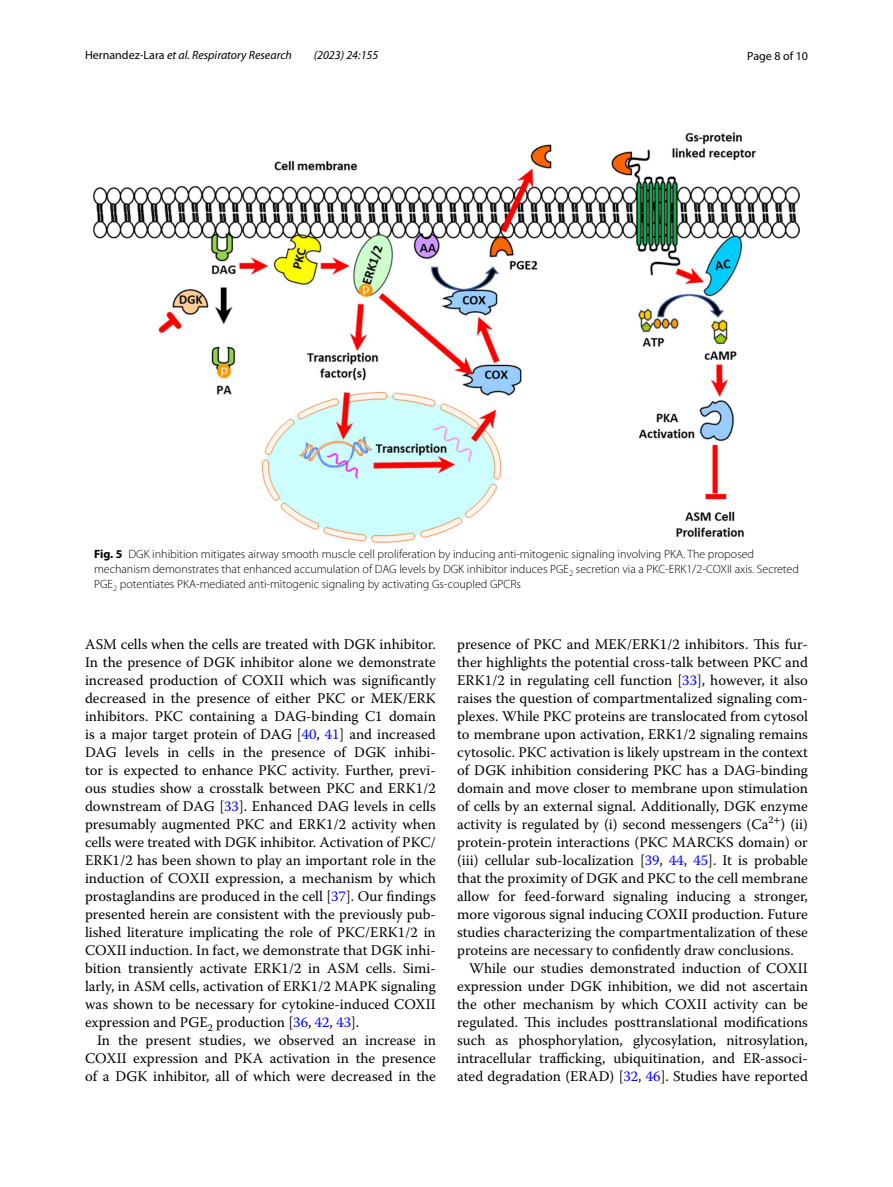
<style>
.page{position:relative;width:893px;height:1187px;background:#fff}
.page>*{position:absolute;margin:0;border:0;box-sizing:border-box;transform-origin:0 0}
.t1{font:14.7px/18px "Warnock Pro";color:#000;text-align:justify}
.t2{font:300 12px/15px "Myriad Pro";color:#000}
.t3{font:italic 12px "Myriad Pro";color:#000}
.t4{font:12px "Myriad Pro";color:#000}
.s1{font-style:normal}
.s2{font-weight:700}
.s3{color:#00f}
</style>
<div class="page">
<img style="left:94px;top:133px;width:705px;height:410px">
<p class="t3" style="left:85px;top:48px;width:208px"><span class="s1">Hernandez‑Lara</span> et al. Respiratory Research</p>
<p class="t3" style="left:314px;top:48px;width:66px">(2023) 24:155</p>
<p class="t4" style="left:747px;top:48px;width:62px">Page 8 of 10</p>
<p class="t2" style="left:94px;top:546px;width:706px"><span class="s2">Fig. 5</span> DGK inhibition mitigates airway smooth muscle cell proliferation by inducing anti-mitogenic signaling involving PKA. The proposed mechanism demonstrates that enhanced accumulation of DAG levels by DGK inhibitor induces PGE<sub>2</sub> secretion via a PKC-ERK1/2-COXII axis. Secreted<br>PGE<sub>2</sub> potentiates PKA-mediated anti-mitogenic signaling by activating Gs-coupled GPCRs</p>
<p class="t1" style="left:85px;top:635px;width:352px">ASM cells when the cells are treated with DGK inhibitor.<br>In the presence of DGK inhibitor alone we demonstrate increased production of COXII which was significantly decreased in the presence of either PKC or MEK/ERK inhibitors. PKC containing a DAG-binding C1 domain is a major target protein of DAG [<span class="s3">40</span>, <span class="s3">41</span>] and increased DAG levels in cells in the presence of DGK inhibi&shy;tor is expected to enhance PKC activity. Further, previ&shy;ous studies show a crosstalk between PKC and ERK1/2 downstream of DAG [<span class="s3">33</span>]. Enhanced DAG levels in cells presumably augmented PKC and ERK1/2 activity when cells were treated with DGK inhibitor. Activation of PKC/ ERK1/2 has been shown to play an important role in the induction of COXII expression, a mechanism by which prostaglandins are produced in the cell [<span class="s3">37</span>]. Our findings presented herein are consistent with the previously pub&shy;lished literature implicating the role of PKC/ERK1/2 in COXII induction. In fact, we demonstrate that DGK inhi&shy;bition transiently activate ERK1/2 in ASM cells. Simi&shy;larly, in ASM cells, activation of ERK1/2 MAPK signaling was shown to be necessary for cytokine-induced COXII expression and PGE<sub>2</sub> production [<span class="s3">36</span>, <span class="s3">42</span>, <span class="s3">43</span>].</p>
<p class="t1" style="left:85px;top:1031px;width:352px;text-indent:12px">In the present studies, we observed an increase in COXII expression and PKA activation in the presence of a DGK inhibitor, all of which were decreased in the</p>
<p class="t1" style="left:457px;top:635px;width:352px">presence of PKC and MEK/ERK1/2 inhibitors. This fur-</p>
<p class="t1" style="left:457px;top:653px;width:352px">ther highlights the potential cross-talk between PKC and</p>
<p class="t1" style="left:457px;top:671px;width:352px">ERK1/2 in regulating cell function [<span class="s3">33</span>], however, it also</p>
<p class="t1" style="left:457px;top:689px;width:352px">raises the question of compartmentalized signaling com-</p>
<p class="t1" style="left:457px;top:707px;width:352px">plexes. While PKC proteins are translocated from cytosol</p>
<p class="t1" style="left:457px;top:725px;width:352px">to membrane upon activation, ERK1/2 signaling remains</p>
<p class="t1" style="left:457px;top:743px;width:352px">cytosolic. PKC activation is likely upstream in the context</p>
<p class="t1" style="left:457px;top:761px;width:352px">of DGK inhibition considering PKC has a DAG-binding</p>
<p class="t1" style="left:457px;top:779px;width:352px">domain and move closer to membrane upon stimulation</p>
<p class="t1" style="left:457px;top:797px;width:352px">of cells by an external signal. Additionally, DGK enzyme</p>
<p class="t1" style="left:457px;top:815px;width:352px">activity is regulated by (i) second messengers (Ca<sup>2</sup><sup>+</sup>) (ii)</p>
<p class="t1" style="left:457px;top:833px;width:352px">protein-protein interactions (PKC MARCKS domain) or</p>
<p class="t1" style="left:457px;top:851px;width:352px">(iii) cellular sub-localization [<span class="s3">39</span>, <span class="s3">44</span>, <span class="s3">45</span>]. It is probable</p>
<p class="t1" style="left:457px;top:869px;width:352px">that the proximity of DGK and PKC to the cell membrane</p>
<p class="t1" style="left:457px;top:887px;width:352px">allow for feed-forward signaling inducing a stronger,</p>
<p class="t1" style="left:457px;top:905px;width:352px">more vigorous signal inducing COXII production. Future</p>
<p class="t1" style="left:457px;top:923px;width:352px">studies characterizing the compartmentalization of these</p>
<p class="t1" style="left:457px;top:941px;width:338px">proteins are necessary to confidently draw conclusions.</p>
<p class="t1" style="left:469px;top:959px;width:340px">While our studies demonstrated induction of COXII</p>
<p class="t1" style="left:457px;top:977px;width:352px">expression under DGK inhibition, we did not ascertain</p>
<p class="t1" style="left:457px;top:995px;width:352px">the other mechanism by which COXII activity can be</p>
<p class="t1" style="left:457px;top:1013px;width:352px">regulated. This includes posttranslational modifications</p>
<p class="t1" style="left:457px;top:1031px;width:352px">such as phosphorylation, glycosylation, nitrosylation,</p>
<p class="t1" style="left:457px;top:1049px;width:352px">intracellular trafficking, ubiquitination, and ER-associ-</p>
<p class="t1" style="left:457px;top:1067px;width:352px">ated degradation (ERAD) [<span class="s3">32</span>, <span class="s3">46</span>]. Studies have reported</p>
</div>
